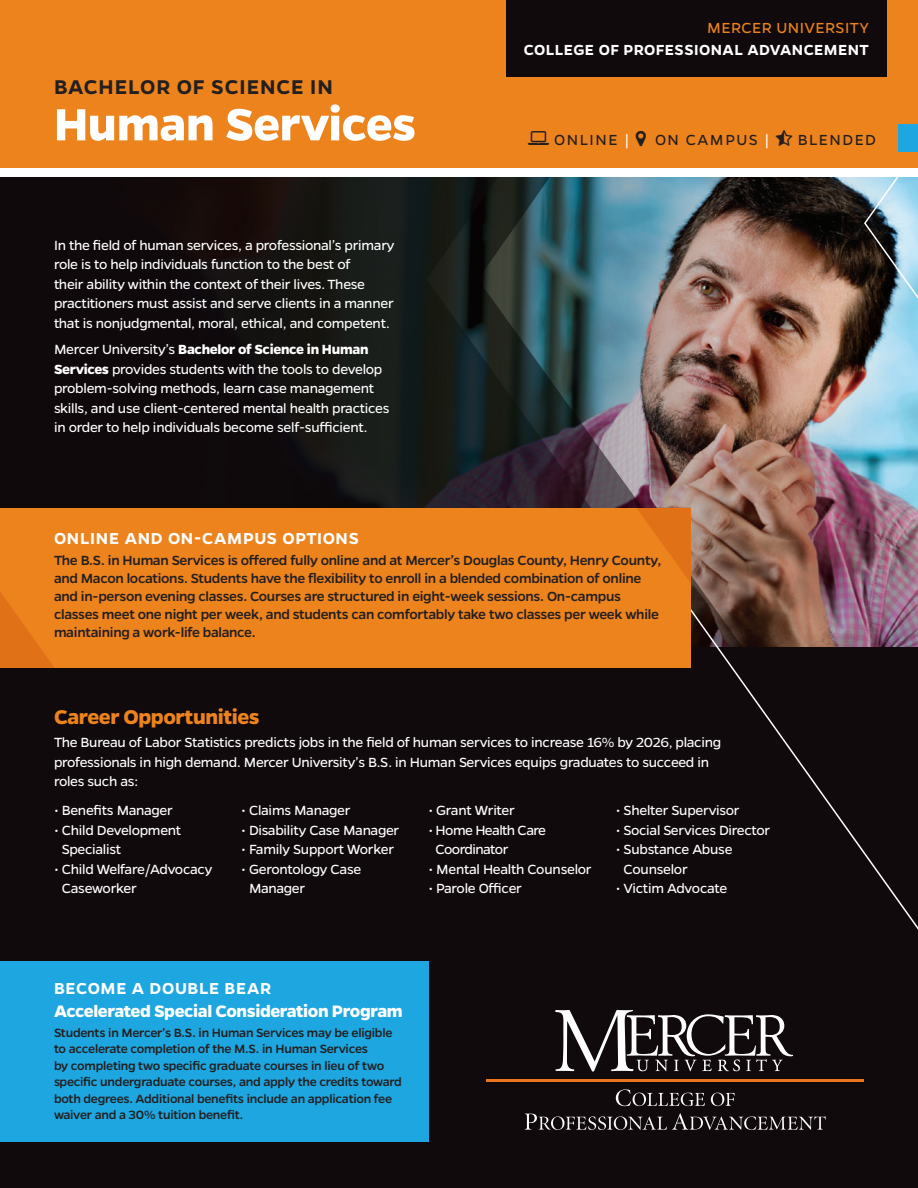
<style>
.page{position:relative;width:918px;height:1188px;background:#fff}
.page>*{position:absolute;margin:0;border:0;box-sizing:border-box;transform-origin:0 0}
.t1{font:700 51px "Gentona";letter-spacing:-.01em;color:#fff}
.t2{font:700 22.5px "Gentona";letter-spacing:-.02em;color:#ed831d}
.t3{font:600 22.5px "Gentona";letter-spacing:.035em;color:#231f20}
.t4{font:700 18.75px "Gentona";letter-spacing:-.02em;color:#fff}
.t5{font:600 18px "Gentona";letter-spacing:.035em;color:#fff}
.t6{font:600 16.5px "Gentona";letter-spacing:.025em;color:#fff}
.t7{font:16.5px "Gentona";letter-spacing:.09em;color:#231f20}
.t8{font:16.5px "Gentona";letter-spacing:.025em;color:#ed831d}
.t9{font:15px/19.5px "Gentona";letter-spacing:-.02em;color:#fff}
.t10{font:500 15px/18px "Gentona";letter-spacing:-.02em;color:#231f20}
.t11{font:15px/19.5px "Gentona";letter-spacing:-.04em;color:#fff}
.t12{font:500 13.5px/16.5px "Gentona";letter-spacing:-.02em;color:#231f20}
.s1{font-weight:700}
.s2{color:#fff}
</style>
<div class="page">
<img style="left:0;top:177px;width:846px;height:419px">
<div style="left:0;top:648px;width:918px;height:540px;background:#110a0c"></div>
<img style="left:863px;top:167px;width:55px;height:429px">
<div style="left:0;top:0;width:918px;height:167px;background:#ed831d"></div>
<div style="left:899px;top:124px;width:19px;height:28px;background:#1da6df"></div>
<div style="left:506px;top:0;width:381px;height:77px;background:#110a0c"></div>
<svg style="left:687px;top:596px;width:231px;height:511px"></svg>
<svg style="left:525px;top:1113px;width:301px;height:17px"></svg>
<svg style="left:616px;top:1089px;width:119px;height:17px"></svg>
<hr style="left:486px;top:1079px;width:378px;height:3px;background:#eb741f">
<svg style="left:555px;top:1010px;width:238px;height:62px"></svg>
<div style="left:0;top:961px;width:429px;height:181px;background:#1da6df"></div>
<div style="left:0;top:508px;width:690px;height:160px;background:#ed831d"></div>
<svg style="left:0;top:592px;width:54px;height:76px"></svg>
<svg style="left:637px;top:508px;width:53px;height:73px"></svg>
<h2 class="t3" style="left:54px;top:74px;width:280px">BACHELOR OF SCIENCE IN</h2>
<h1 class="t1" style="left:54px;top:95px;width:364px">Human Services</h1>
<p class="t9" style="left:54px;top:235px;width:342px">In the field of human services, a professional’s primary role is to help individuals function to the best of<br>their ability within the context of their lives. These practitioners must assist and serve clients in a manner that is nonjudgmental, moral, ethical, and competent.</p>
<p class="t9" style="left:54px;top:340px;width:337px">Mercer University’s <span class="s1">Bachelor of Science in Human Services</span> provides students with the tools to develop problem-solving methods, learn case management skills, and use client-centered mental health practices in order to help individuals become self-sufficient.</p>
<p class="t8" style="left:707px;top:19px;width:163px">MERCER UNIVERSITY</p>
<p class="t6" style="left:524px;top:41px;width:347px">COLLEGE OF PROFESSIONAL ADVANCEMENT</p>
<p class="t7" style="left:554px;top:131px;width:77px">ONLINE <span class="s2">|</span></p>
<p class="t7" style="left:655px;top:131px;width:116px">ON CAMPUS <span class="s2">|</span></p>
<p class="t7" style="left:798px;top:131px;width:80px">BLENDED</p>
<p class="t5" style="left:54px;top:528px;width:306px">ONLINE AND ON-CAMPUS OPTIONS</p>
<p class="t10" style="left:54px;top:551px;width:609px">The B.S. in Human Services is offered fully online and at Mercer’s Douglas County, Henry County, and Macon locations. Students have the flexibility to enroll in a blended combination of online and in-person evening classes. Courses are structured in eight-week sessions. On-campus classes meet one night per week, and students can comfortably take two classes per week while maintaining a work-life balance.</p>
<h2 class="t2" style="left:54px;top:704px;width:207px">Career Opportunities</h2>
<p class="t9" style="left:54px;top:733px;width:669px">The Bureau of Labor Statistics predicts jobs in the field of human services to increase 16% by 2026, placing professionals in high demand. Mercer University’s B.S. in Human Services equips graduates to succeed in roles such as:</p>
<p class="t9" style="left:54px;top:801px;width:120px">• Benefits Manager</p>
<p class="t9" style="left:62px;top:820px;width:121px;text-indent:-8px">• Child Development<br>Specialist</p>
<p class="t9" style="left:62px;top:859px;width:152px;text-indent:-8px">• Child Welfare/Advocacy<br>Caseworker</p>
<p class="t9" style="left:241px;top:801px;width:111px">• Claims Manager</p>
<p class="t9" style="left:241px;top:820px;width:160px">• Disability Case Manager</p>
<p class="t9" style="left:241px;top:840px;width:154px">• Family Support Worker</p>
<p class="t9" style="left:249px;top:859px;width:114px;text-indent:-8px">• Gerontology Case<br>Manager</p>
<p class="t9" style="left:428px;top:801px;width:88px">• Grant Writer</p>
<p class="t11" style="left:436px;top:820px;width:112px;text-indent:-7px">• Home Health Care<br>Coordinator</p>
<p class="t9" style="left:428px;top:859px;width:165px">• Mental Health Counselor</p>
<p class="t9" style="left:428px;top:879px;width:95px">• Parole Officer</p>
<p class="t9" style="left:616px;top:801px;width:125px">• Shelter Supervisor</p>
<p class="t9" style="left:616px;top:820px;width:156px">• Social Services Director</p>
<p class="t9" style="left:624px;top:840px;width:111px;text-indent:-8px">• Substance Abuse<br>Counselor</p>
<p class="t9" style="left:616px;top:879px;width:113px">• Victim Advocate</p>
<p class="t5" style="left:54px;top:978px;width:218px">BECOME A DOUBLE BEAR</p>
<p class="t4" style="left:54px;top:1000px;width:350px">Accelerated Special Consideration Program</p>
<p class="t12" style="left:54px;top:1024px;width:349px">Students in Mercer’s B.S. in Human Services may be eligible to accelerate completion of the M.S. in Human Services<br>by completing two specific graduate courses in lieu of two specific undergraduate courses, and apply the credits toward both degrees. Additional benefits include an application fee waiver and a 30% tuition benefit.</p>
</div>
